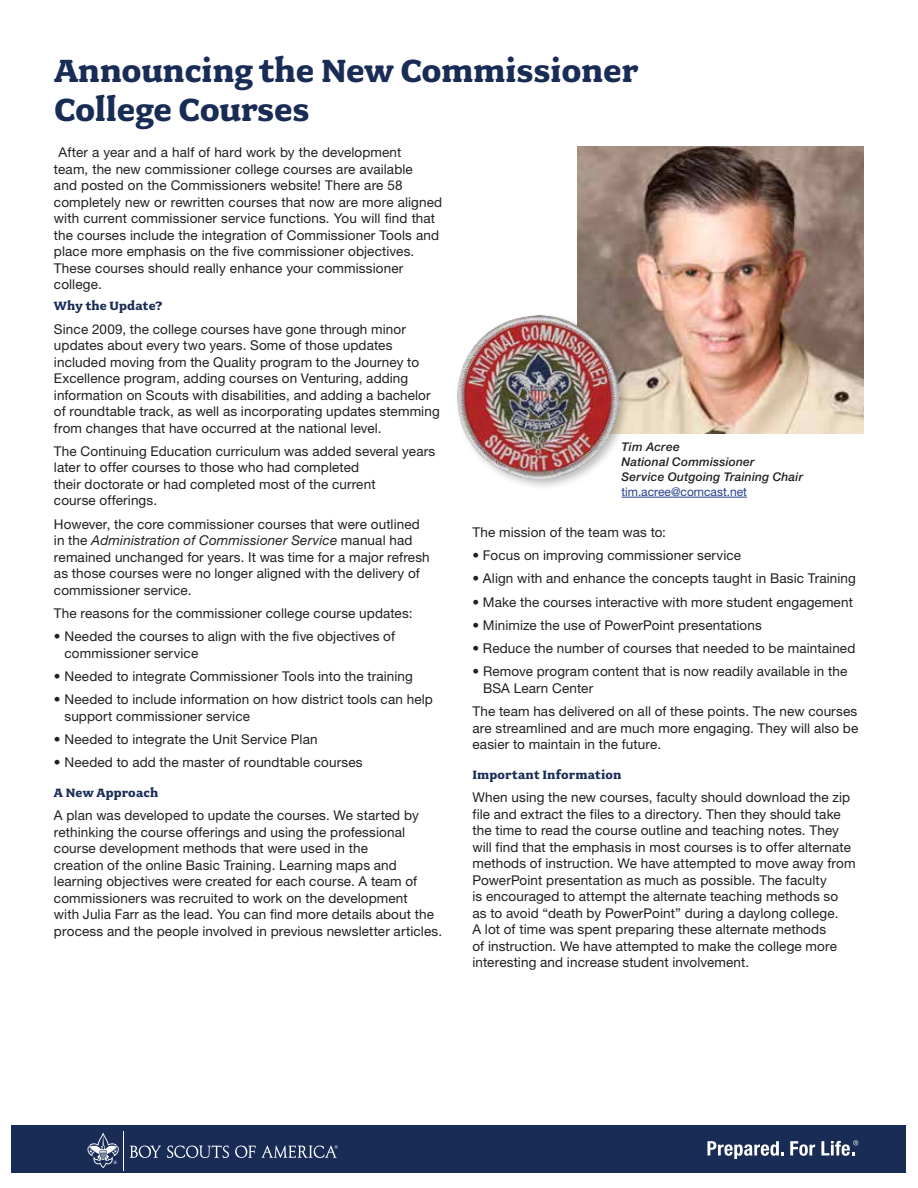
<style>
.page{position:relative;width:918px;height:1188px;background:#fff}
.page>*{position:absolute;margin:0;border:0;box-sizing:border-box;transform-origin:0 0}
.t1{font:700 36px/39px "Fairplex Wide";letter-spacing:-.01em;color:#182c56}
.t2{font:13.5px/16.5px "Helvetica Neue LT Std";letter-spacing:.01em;color:#231f20}
.t3{font:700 13.5px "Fairplex Wide";letter-spacing:.01em;color:#182c56}
.t4{font:italic 500 12px/15px "Helvetica Neue LT Std";letter-spacing:.02em;color:#231f20}
.t5{font:12px "Helvetica Neue LT Std";color:#25408f}
.s1{font-style:italic}
</style>
<div class="page">
<div style="left:12px;top:1126px;width:894px;height:47px;background:#182c56"></div>
<svg style="left:87px;top:1133px;width:32px;height:35px"></svg>
<hr style="left:123px;top:1131px;width:1px;height:40px;background:#fff">
<svg style="left:130px;top:1146px;width:31px;height:12px"></svg>
<svg style="left:167px;top:1146px;width:62px;height:12px"></svg>
<svg style="left:235px;top:1146px;width:21px;height:12px"></svg>
<svg style="left:262px;top:1145px;width:76px;height:13px"></svg>
<svg style="left:707px;top:1141px;width:77px;height:18px"></svg>
<svg style="left:790px;top:1141px;width:25px;height:15px"></svg>
<svg style="left:821px;top:1140px;width:37px;height:16px"></svg>
<img style="left:578px;top:147px;width:286px;height:286px">
<hr style="left:622px;top:497px;width:125px;height:1px;background:#25408f">
<div style="left:454px;top:312px;width:177px;height:179px;background:#231f20;opacity:.3"></div>
<img style="left:457px;top:315px;width:162px;height:164px">
<h1 class="t1" style="left:54px;top:50px;width:586px">Announcing the New Commissioner<br>College Courses</h1>
<p class="t2" style="left:54px;top:144px;width:390px;text-indent:5px">After a year and a half of hard work by the development<br>team, the new commissioner college courses are available<br>and posted on the Commissioners website! There are 58 completely new or rewritten courses that now are more aligned with current commissioner service functions. You will find that the courses include the integration of Commissioner Tools and place more emphasis on the five commissioner objectives.<br>These courses should really enhance your commissioner college.</p>
<p class="t3" style="left:54px;top:298px;width:110px">Why the Update?</p>
<p class="t2" style="left:54px;top:320px;width:387px">Since 2009, the college courses have gone through minor updates about every two years. Some of those updates included moving from the Quality program to the Journey to Excellence program, adding courses on Venturing, adding information on Scouts with disabilities, and adding a bachelor of roundtable track, as well as incorporating updates stemming from changes that have occurred at the national level.</p>
<p class="t2" style="left:54px;top:443px;width:383px">The Continuing Education curriculum was added several years later to offer courses to those who had completed<br>their doctorate or had completed most of the current<br>course offerings.</p>
<p class="t2" style="left:54px;top:515px;width:377px">However, the core commissioner courses that were outlined in the <span class="s1">Administration of Commissioner Service</span> manual had remained unchanged for years. It was time for a major refresh as those courses were no longer aligned with the delivery of commissioner service.</p>
<p class="t2" style="left:54px;top:605px;width:360px">The reasons for the commissioner college course updates:</p>
<p class="t2" style="left:64px;top:628px;width:332px;text-indent:-11px">• Needed the courses to align with the five objectives of commissioner service</p>
<p class="t2" style="left:54px;top:668px;width:360px">• Needed to integrate Commissioner Tools into the training</p>
<p class="t2" style="left:64px;top:691px;width:370px;text-indent:-11px">• Needed to include information on how district tools can help support commissioner service</p>
<p class="t2" style="left:54px;top:731px;width:265px">• Needed to integrate the Unit Service Plan</p>
<p class="t2" style="left:54px;top:754px;width:310px">• Needed to add the master of roundtable courses</p>
<p class="t3" style="left:54px;top:785px;width:106px">A New Approach</p>
<p class="t2" style="left:54px;top:807px;width:390px">A plan was developed to update the courses. We started by rethinking the course offerings and using the professional course development methods that were used in the<br>creation of the online Basic Training. Learning maps and learning objectives were created for each course. A team of commissioners was recruited to work on the development<br>with Julia Farr as the lead. You can find more details about the process and the people involved in previous newsletter articles.</p>
<p class="t4" style="left:622px;top:439px;width:183px">Tim Acree<br>National Commissioner<br>Service Outgoing Training Chair</p>
<p class="t5" style="left:622px;top:485px;width:127px">tim.acree@comcast.net</p>
<p class="t2" style="left:472px;top:524px;width:195px">The mission of the team was to:</p>
<p class="t2" style="left:472px;top:547px;width:270px">• Focus on improving commissioner service</p>
<p class="t2" style="left:472px;top:570px;width:385px">• Align with and enhance the concepts taught in Basic Training</p>
<p class="t2" style="left:472px;top:593px;width:382px">• Make the courses interactive with more student engagement</p>
<p class="t2" style="left:472px;top:617px;width:291px">• Minimize the use of PowerPoint presentations</p>
<p class="t2" style="left:472px;top:640px;width:384px">• Reduce the number of courses that needed to be maintained</p>
<p class="t2" style="left:483px;top:663px;width:366px;text-indent:-11px">• Remove program content that is now readily available in the<br>BSA Learn Center</p>
<p class="t2" style="left:472px;top:703px;width:387px;text-align:justify">The team has delivered on all of these points. The new courses are streamlined and are much more engaging. They will also be easier to maintain in the future.</p>
<p class="t3" style="left:472px;top:767px;width:150px">Important Information</p>
<p class="t2" style="left:472px;top:789px;width:385px">When using the new courses, faculty should download the zip file and extract the files to a directory. Then they should take the time to read the course outline and teaching notes. They will find that the emphasis in most courses is to offer alternate methods of instruction. We have attempted to move away from PowerPoint presentation as much as possible. The faculty<br>is encouraged to attempt the alternate teaching methods so as to avoid “death by PowerPoint” during a daylong college.<br>A lot of time was spent preparing these alternate methods<br>of instruction. We have attempted to make the college more interesting and increase student involvement.</p>
</div>
